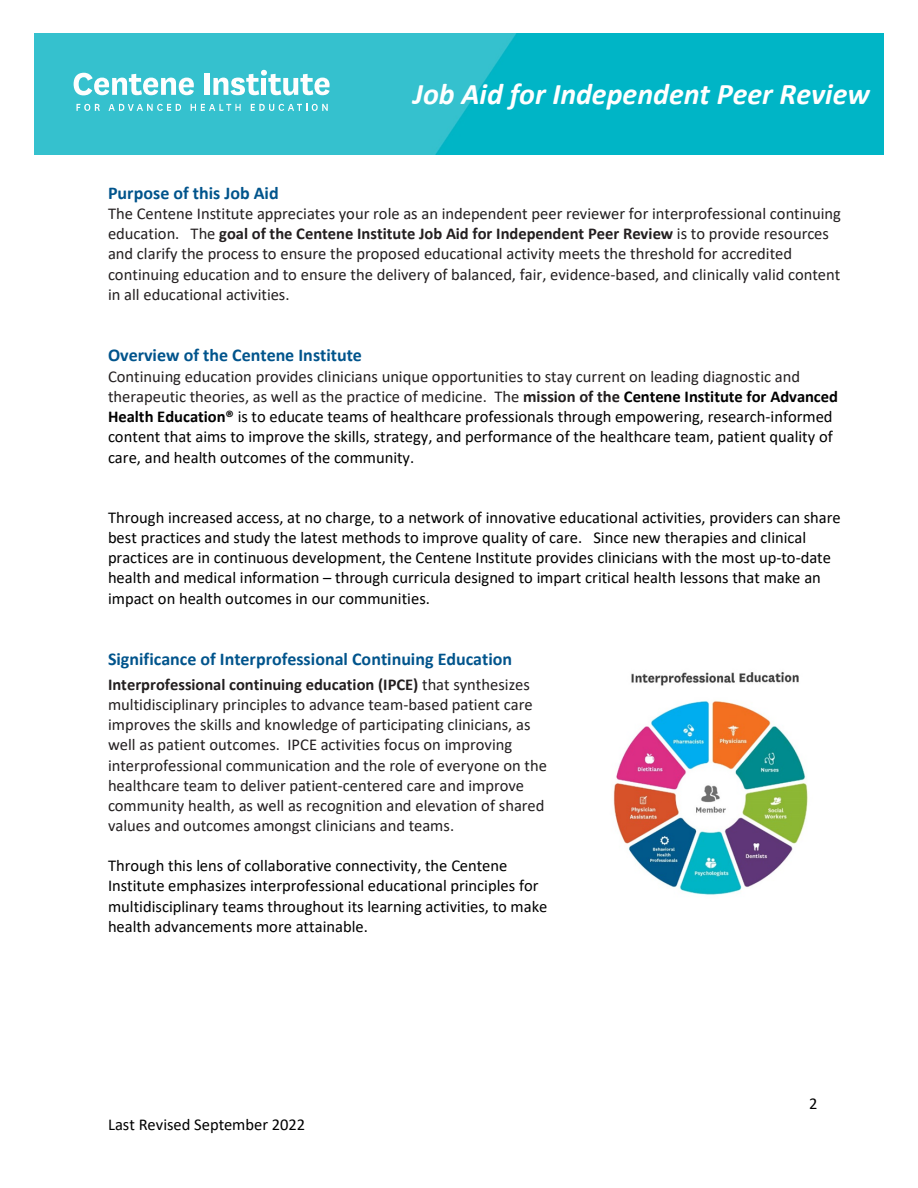
<style>
.page{position:relative;width:918px;height:1188px;background:#fff}
.page>*{position:absolute;margin:0;border:0;box-sizing:border-box;transform-origin:0 0}
.t1{font:italic 700 30px "Calibri";color:#fff}
.t2{font:700 18px "Calibri";color:#00548c}
.t3{font:16.5px/20.1px "Calibri";color:#000}
.t4{font:16.5px/20.1px "Calibri";color:#231f20}
.s1{font-weight:700}
.s2{color:#231f20}
.s3{font-weight:700;color:#231f20}
</style>
<div class="page">
<img style="left:34px;top:33px;width:850px;height:121px">
<svg style="left:74px;top:73px;width:120px;height:22px"></svg>
<div style="left:204px;top:73px;width:5px;height:22px;background:#fefefe"></div>
<svg style="left:213px;top:70px;width:116px;height:25px"></svg>
<svg style="left:76px;top:104px;width:24px;height:6px"></svg>
<svg style="left:109px;top:104px;width:72px;height:6px"></svg>
<svg style="left:191px;top:104px;width:50px;height:6px"></svg>
<svg style="left:251px;top:104px;width:77px;height:6px"></svg>
<img style="left:613px;top:672px;width:195px;height:223px">
<h1 class="t1" style="left:413px;top:76px;width:458px">Job Aid for Independent Peer Review</h1>
<h3 class="t2" style="left:108px;top:181px;width:172px">Purpose of this Job Aid</h3>
<p class="t4" style="left:108px;top:203px;width:735px">The Centene Institute appreciates your role as an independent peer reviewer for interprofessional continuing education. The <span class="s1">goal of the Centene Institute Job Aid for Independent Peer Review</span> is to provide resources and clarify the process to ensure the proposed educational activity meets the threshold for accredited continuing education and to ensure the delivery of balanced, fair, evidence-based, and clinically valid content in all educational activities.</p>
<h3 class="t2" style="left:108px;top:344px;width:256px">Overview of the Centene Institute</h3>
<p class="t3" style="left:108px;top:366px;width:732px"><span class="s2">Continuing education provides clinicians unique opportunities to stay current on leading diagnostic and therapeutic theories, as well as the practice of medicine. The</span> <span class="s3">mission of the</span> <span class="s1">Centene Institute for Advanced Health Education®</span> is to educate teams of healthcare professionals through empowering, research-informed content that aims to improve the skills, strategy, and performance of the healthcare team, patient quality of care, and health outcomes of the community.</p>
<p class="t3" style="left:108px;top:507px;width:734px">Through increased access, at no charge, to a network of innovative educational activities, providers can share best practices and study the latest methods to improve quality of care. Since new therapies and clinical practices are in continuous development, the Centene Institute provides clinicians with the most up-to-date health and medical information – through curricula designed to impart critical health lessons that make an impact on health outcomes in our communities.</p>
<h3 class="t2" style="left:108px;top:648px;width:406px">Significance of Interprofessional Continuing Education</h3>
<p class="t4" style="left:108px;top:674px;width:440px"><span class="s1">Interprofessional continuing education (IPCE)</span> that synthesizes multidisciplinary principles to advance team-based patient care improves the skills and knowledge of participating clinicians, as well as patient outcomes. IPCE activities focus on improving interprofessional communication and the role of everyone on the healthcare team to deliver patient-centered care and improve community health, as well as recognition and elevation of shared values and outcomes amongst clinicians and teams.</p>
<p class="t3" style="left:108px;top:856px;width:441px">Through this lens of collaborative connectivity, the Centene Institute emphasizes interprofessional educational principles for multidisciplinary teams throughout its learning activities, to make health advancements more attainable.</p>
<p class="t3" style="left:108px;top:1114px;width:199px">Last Revised September 2022</p>
<p class="t3" style="left:809px;top:1094px;width:10px">2</p>
</div>
